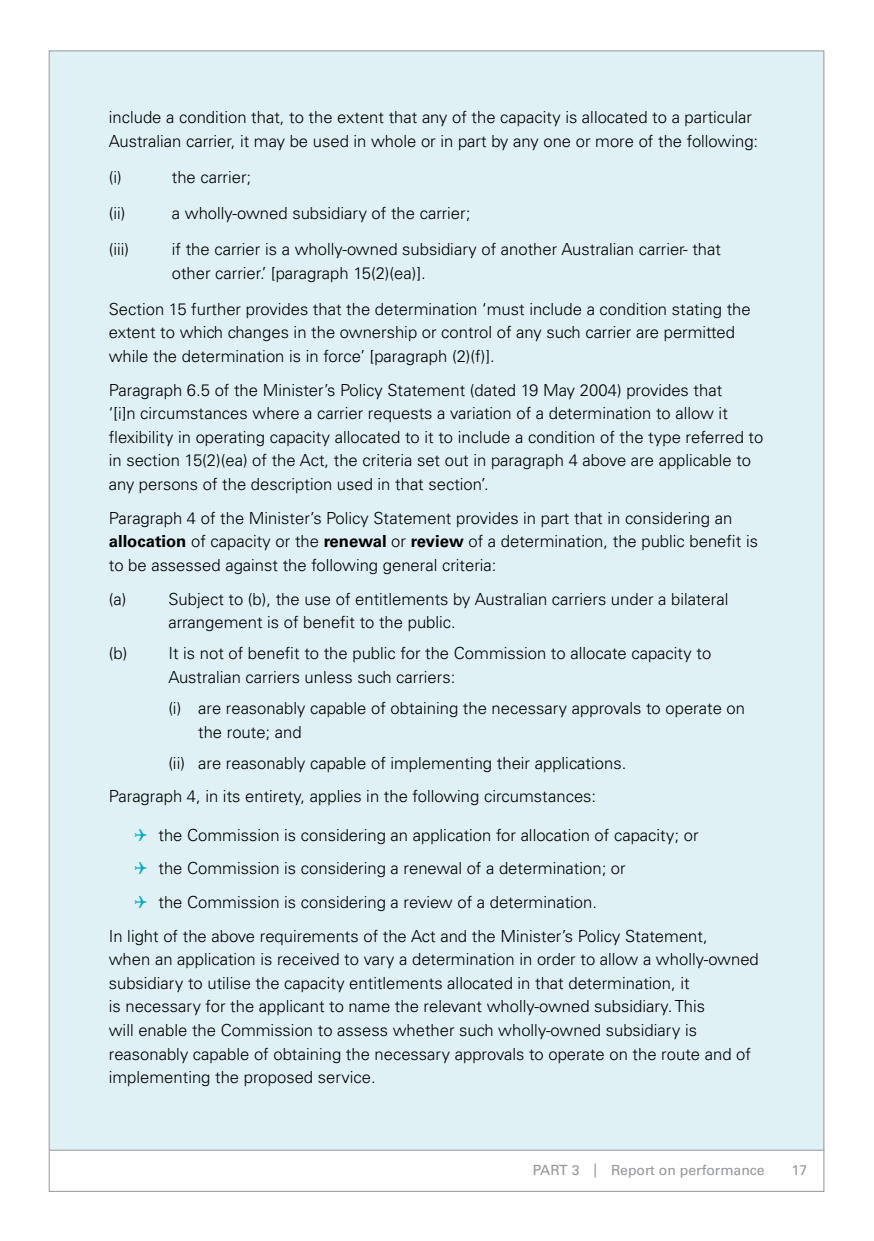
<style>
.page{position:relative;width:874px;height:1241px;background:#fff}
.page>*{position:absolute;margin:0;border:0;box-sizing:border-box;transform-origin:0 0}
.Body{font:300 16.62px/23.6px "Univers";color:#000}
.Body_1_1_tab_2{font:300 16.62px/23.6px "Univers";color:#000}
.Body_1_1_tab_4{font:300 16.62px/23.6px "Univers";color:#000}
.t1{font:14px "Univers";color:#939598}
.s1{font-weight:700}
</style>
<div class="page">
<div style="left:50px;top:51px;width:773px;height:1098px;background:#e0f1f6"></div>
<hr style="left:50px;top:1149px;width:773px;height:1px;background:#939598">
<p class="Body" style="left:109px;top:105px;width:650px">include a condition that, to the extent that any of the capacity is allocated to a particular<br>Australian carrier, it may be used in whole or in part by any one or more of the following:</p>
<p class="Body" style="left:109px;top:165px;width:14px">(i)</p>
<p class="Body" style="left:172px;top:165px;width:81px">the carrier;</p>
<p class="Body" style="left:109px;top:201px;width:18px">(ii)</p>
<p class="Body" style="left:172px;top:201px;width:300px">a wholly-owned subsidiary of the carrier;</p>
<p class="Body" style="left:109px;top:237px;width:22px">(iii)</p>
<p class="Body" style="left:172px;top:237px;width:550px">if the carrier is a wholly-owned subsidiary of another Australian carrier- that other carrier.’ [paragraph 15(2)(ea)].</p>
<p class="Body" style="left:109px;top:297px;width:643px">Section 15 further provides that the determination ‘must include a condition stating the extent to which changes in the ownership or control of any such carrier are permitted while the determination is in force’ [paragraph (2)(f)].</p>
<p class="Body" style="left:109px;top:378px;width:655px">Paragraph 6.5 of the Minister’s Policy Statement (dated 19 May 2004) provides that<br>‘[i]n circumstances where a carrier requests a variation of a determination to allow it flexibility in operating capacity allocated to it to include a condition of the type referred to in section 15(2)(ea) of the Act, the criteria set out in paragraph 4 above are applicable to any persons of the description used in that section’.</p>
<p class="Body" style="left:109px;top:506px;width:650px">Paragraph 4 of the Minister’s Policy Statement provides in part that in considering an <span class="s1">allocation</span> of capacity or the <span class="s1">renewal</span> or <span class="s1">review</span> of a determination, the public benefit is to be assessed against the following general criteria:</p>
<p class="Body_1_1_tab_2" style="left:109px;top:586px;width:19px">(a)</p>
<p class="Body_1_1_tab_2" style="left:168px;top:586px;width:561px">Subject to (b), the use of entitlements by Australian carriers under a bilateral arrangement is of benefit to the public.</p>
<p class="Body_1_1_tab_2" style="left:109px;top:641px;width:20px">(b)</p>
<p class="Body_1_1_tab_2" style="left:168px;top:641px;width:544px">It is not of benefit to the public for the Commission to allocate capacity to<br>Australian carriers unless such carriers:</p>
<p class="Body_1_1_tab_4" style="left:198px;top:696px;width:548px;text-indent:-30px">(i) are reasonably capable of obtaining the necessary approvals to operate on the route; and</p>
<p class="Body_1_1_tab_4" style="left:168px;top:751px;width:459px">(ii) are reasonably capable of implementing their applications.</p>
<p class="Body" style="left:109px;top:784px;width:488px">Paragraph 4, in its entirety, applies in the following circumstances:</p>
<p class="Body" style="left:158px;top:823px;width:541px">the Commission is considering an application for allocation of capacity; or</p>
<p class="Body" style="left:158px;top:856px;width:468px">the Commission is considering a renewal of a determination; or</p>
<p class="Body" style="left:158px;top:890px;width:440px">the Commission is considering a review of a determination.</p>
<p class="Body" style="left:109px;top:923px;width:651px">In light of the above requirements of the Act and the Minister’s Policy Statement,<br>when an application is received to vary a determination in order to allow a wholly‑owned subsidiary to utilise the capacity entitlements allocated in that determination, it<br>is necessary for the applicant to name the relevant wholly-owned subsidiary. This<br>will enable the Commission to assess whether such wholly-owned subsidiary is reasonably capable of obtaining the necessary approvals to operate on the route and of implementing the proposed service.</p>
<p class="t1" style="left:532px;top:1161px;width:233px">PART 3 | Report on performance</p>
<p class="t1" style="left:791px;top:1161px;width:17px">17</p>
</div>
